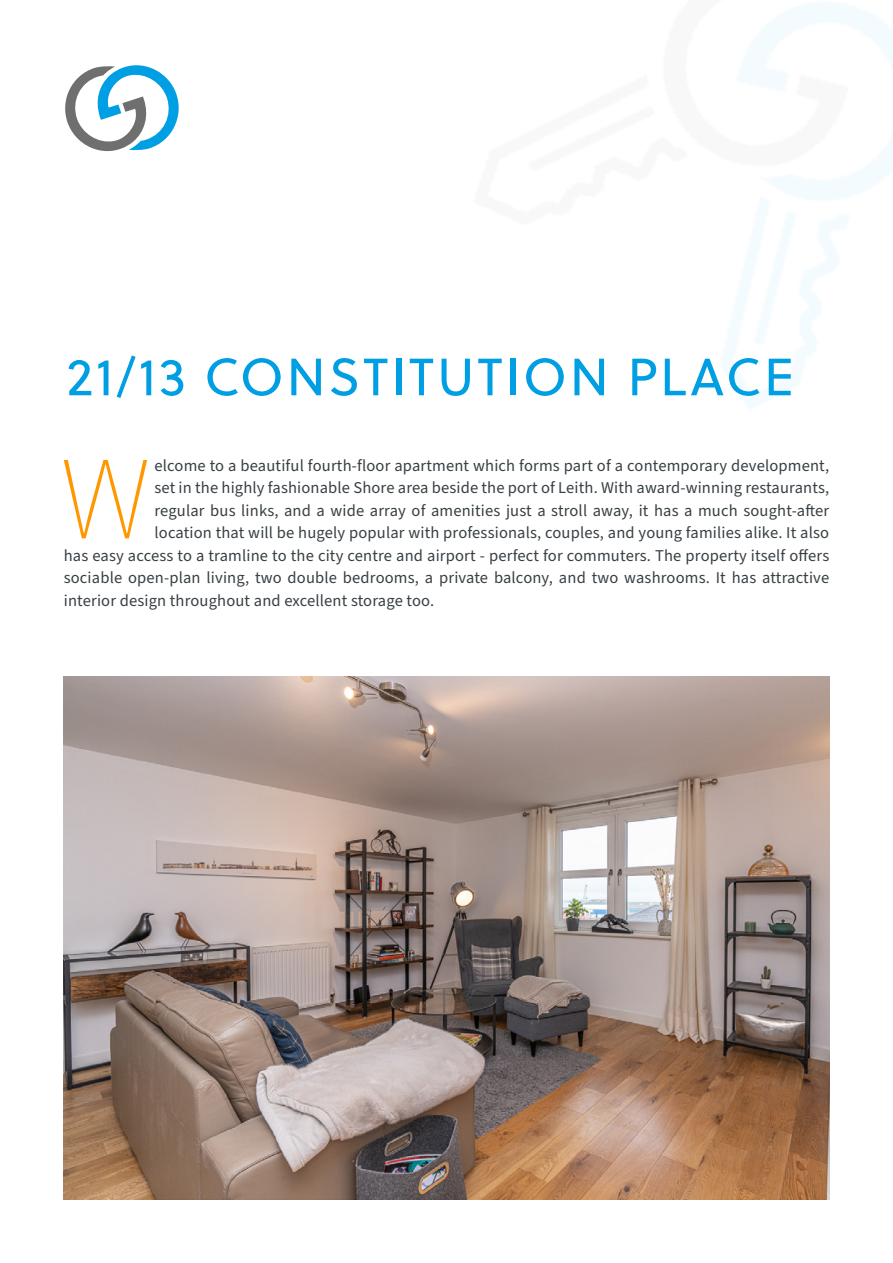
<style>
.page{position:relative;width:893px;height:1263px;background:#fff}
.page>*{position:absolute;margin:0;border:0;box-sizing:border-box;transform-origin:0 0}
.Area_Text{font:200 118.8px "Source Sans Pro";color:#ff9800}
.t1{font:52.35px "Soleil";letter-spacing:.05em;color:#009fe3}
.Area_Text-2{font:16.5px "Source Sans Pro";letter-spacing:.01em;color:#384044}
</style>
<div class="page">
<img style="left:64px;top:676px;width:765px;height:523px">
<svg style="left:65px;top:65px;width:114px;height:86px"></svg>
<p class="t1" style="left:66px;top:339px;width:729px">21/13 CONSTITUTION PLACE</p>
<p class="Area_Text" style="left:60px;top:419px;width:92px">W</p>
<p class="Area_Text-2" style="left:155px;top:454px;width:676px">elcome to a beautiful fourth-floor apartment which forms part of a contemporary development,</p>
<p class="Area_Text-2" style="left:155px;top:477px;width:676px">set in the highly fashionable Shore area beside the port of Leith. With award-winning restaurants,</p>
<p class="Area_Text-2" style="left:155px;top:499px;width:676px">regular bus links, and a wide array of amenities just a stroll away, it has a much sought-after</p>
<p class="Area_Text-2" style="left:155px;top:522px;width:676px">location that will be hugely popular with professionals, couples, and young families alike. It also</p>
<p class="Area_Text-2" style="left:64px;top:544px;width:767px">has easy access to a tramline to the city centre and airport - perfect for commuters. The property itself offers</p>
<p class="Area_Text-2" style="left:64px;top:567px;width:767px">sociable open-plan living, two double bedrooms, a private balcony, and two washrooms. It has attractive</p>
<p class="Area_Text-2" style="left:64px;top:589px;width:372px">interior design throughout and excellent storage too.</p>
</div>
